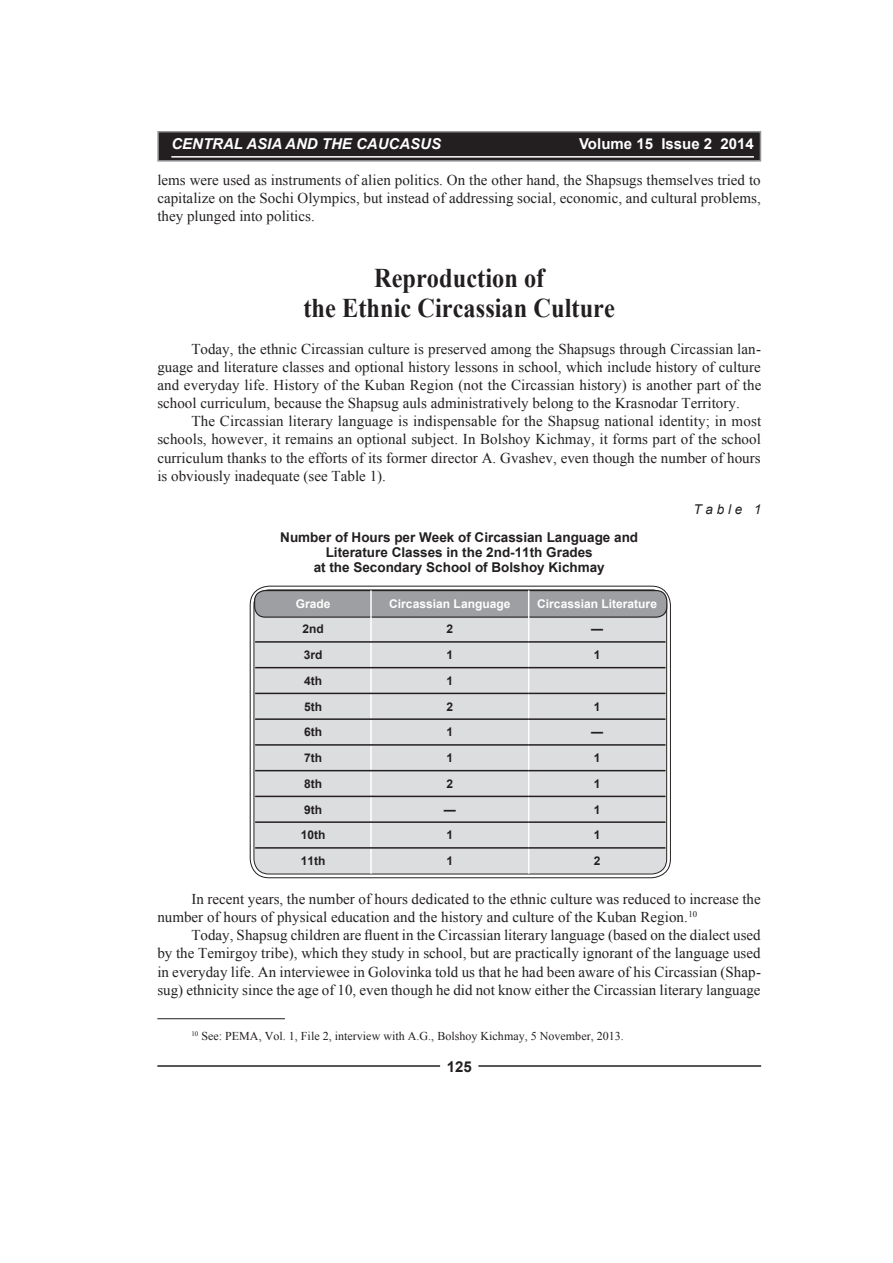
<style>
.page{position:relative;width:893px;height:1263px;background:#fff}
.page>*{position:absolute;margin:0;border:0;box-sizing:border-box;transform-origin:0 0}
.заголовок{font:700 27px/30px "Times New Roman";color:#231f20;text-align:center;scale:.9 1}
.t1{font:15px/18.1px "Times New Roman";color:#231f20;text-align:justify}
.t2{font:italic 700 15px "Arial";color:#fff}
.t3{font:700 15px "Arial";color:#fff}
.t4{font:700 15px "Arial";color:#231f20}
.заг__табл_1{font:700 13.5px/15px "Arial";color:#231f20;text-align:center}
.заг__табл{font:italic 13.5px "Arial";letter-spacing:.28em;color:#231f20}
.сноска{font:12px "Times New Roman";color:#231f20}
.табл{font:700 12px "Arial";letter-spacing:.005em;color:#231f20}
.табл_-_шапка{font:700 12px "Arial";letter-spacing:.005em;color:#fff}
</style>
<div class="page">
<hr style="left:157px;top:1065px;width:283px;height:2px;background:#231f20">
<hr style="left:478px;top:1065px;width:283px;height:2px;background:#231f20">
<div style="left:158px;top:132px;width:602px;height:29px;background:#231f20"></div>
<div style="left:157px;top:131px;width:604px;height:31px;border:2px solid #939598"></div>
<hr style="left:171px;top:156px;width:583px;height:2px;background:#fff">
<div style="left:252px;top:588px;width:416px;height:288px;background:#dcdddf;border-radius:17px"></div>
<div style="left:250px;top:586px;width:421px;height:292px;border:1px solid #231f20;border-radius:19px"></div>
<div style="left:255px;top:591px;width:412px;height:26px;background:#9d9fa2;border-radius:11px"></div>
<div style="left:254px;top:590px;width:413px;height:28px;border:1px solid #231f20;border-radius:11px"></div>
<hr style="left:370px;top:590px;width:2px;height:26px;background:#fff">
<hr style="left:370px;top:616px;width:2px;height:25px;background:#fff">
<hr style="left:370px;top:643px;width:2px;height:24px;background:#fff">
<hr style="left:370px;top:668px;width:2px;height:25px;background:#fff">
<hr style="left:370px;top:694px;width:2px;height:24px;background:#fff">
<hr style="left:370px;top:720px;width:2px;height:24px;background:#fff">
<hr style="left:370px;top:746px;width:2px;height:24px;background:#fff">
<hr style="left:370px;top:771px;width:2px;height:25px;background:#fff">
<hr style="left:370px;top:797px;width:2px;height:24px;background:#fff">
<hr style="left:370px;top:823px;width:2px;height:24px;background:#fff">
<hr style="left:370px;top:849px;width:2px;height:25px;background:#fff">
<svg style="left:528px;top:590px;width:1px;height:284px"></svg>
<hr style="left:255px;top:641px;width:116px;height:2px;background:#231f20">
<hr style="left:371px;top:641px;width:158px;height:2px;background:#231f20">
<hr style="left:529px;top:641px;width:136px;height:2px;background:#231f20">
<hr style="left:255px;top:667px;width:116px;height:1px;background:#231f20">
<hr style="left:371px;top:667px;width:158px;height:1px;background:#231f20">
<hr style="left:529px;top:667px;width:136px;height:1px;background:#231f20">
<hr style="left:255px;top:693px;width:116px;height:1px;background:#231f20">
<hr style="left:371px;top:693px;width:158px;height:1px;background:#231f20">
<hr style="left:529px;top:693px;width:136px;height:1px;background:#231f20">
<hr style="left:255px;top:718px;width:116px;height:2px;background:#231f20">
<hr style="left:371px;top:718px;width:158px;height:2px;background:#231f20">
<hr style="left:529px;top:718px;width:136px;height:2px;background:#231f20">
<hr style="left:255px;top:744px;width:116px;height:2px;background:#231f20">
<hr style="left:371px;top:744px;width:158px;height:2px;background:#231f20">
<hr style="left:529px;top:744px;width:136px;height:2px;background:#231f20">
<hr style="left:255px;top:770px;width:116px;height:1px;background:#231f20">
<hr style="left:371px;top:770px;width:158px;height:1px;background:#231f20">
<hr style="left:529px;top:770px;width:136px;height:1px;background:#231f20">
<hr style="left:255px;top:796px;width:116px;height:1px;background:#231f20">
<hr style="left:371px;top:796px;width:158px;height:1px;background:#231f20">
<hr style="left:529px;top:796px;width:136px;height:1px;background:#231f20">
<hr style="left:255px;top:821px;width:116px;height:2px;background:#231f20">
<hr style="left:371px;top:821px;width:158px;height:2px;background:#231f20">
<hr style="left:529px;top:821px;width:136px;height:2px;background:#231f20">
<hr style="left:255px;top:847px;width:116px;height:2px;background:#231f20">
<hr style="left:371px;top:847px;width:158px;height:2px;background:#231f20">
<hr style="left:529px;top:847px;width:136px;height:2px;background:#231f20">
<hr style="left:157px;top:1018px;width:128px;height:1px;background:#231f20">
<p class="t2" style="left:171px;top:134px;width:271px">CENTRAL ASIA AND THE CAUCASUS</p>
<p class="t3" style="left:579px;top:134px;width:176px">Volume 15 Issue 2 2014</p>
<p class="t1" style="left:157px;top:170px;width:605px">lems were used as instruments of alien politics. On the other hand, the Shapsugs themselves tried to capitalize on the Sochi Olympics, but instead of addressing social, economic, and cultural problems, they plunged into politics.</p>
<p class="заголовок" style="left:303px;top:263px;width:348px">Reproduction of<br>the Ethnic Circassian Culture</p>
<p class="t1" style="left:157px;top:339px;width:605px;text-indent:34px">Today, the ethnic Circassian culture is preserved among the Shapsugs through Circassian lan&shy;guage and literature classes and optional history lessons in school, which include history of culture and everyday life. History of the Kuban Region (not the Circassian history) is another part of the school curriculum, because the Shapsug auls administratively belong to the Krasnodar Territory.</p>
<p class="t1" style="left:157px;top:412px;width:605px;text-indent:34px">The Circassian literary language is indispensable for the Shapsug national identity; in most schools, however, it remains an optional subject. In Bolshoy Kichmay, it forms part of the school curriculum thanks to the efforts of its former director A. Gvashev, even though the number of hours is obviously inadequate (see Table 1).</p>
<p class="заг__табл" style="left:694px;top:500px;width:69px">Table 1</p>
<p class="заг__табл_1" style="left:280px;top:530px;width:359px">Number of Hours per Week of Circassian Language and<br>Literature Classes in the 2nd-11th Grades<br>at the Secondary School of Bolshoy Kichmay</p>
<p class="табл_-_шапка" style="left:296px;top:595px;width:36px">Grade</p>
<p class="табл_-_шапка" style="left:389px;top:595px;width:123px">Circassian Language</p>
<p class="табл_-_шапка" style="left:537px;top:595px;width:121px">Circassian Literature</p>
<p class="табл" style="left:302px;top:621px;width:23px">2nd</p>
<p class="табл" style="left:446px;top:621px;width:8px">2</p>
<p class="табл" style="left:591px;top:621px;width:13px">—</p>
<p class="табл" style="left:304px;top:647px;width:20px">3rd</p>
<p class="табл" style="left:446px;top:647px;width:8px">1</p>
<p class="табл" style="left:594px;top:647px;width:8px">1</p>
<p class="табл" style="left:304px;top:673px;width:20px">4th</p>
<p class="табл" style="left:446px;top:673px;width:8px">1</p>
<p class="табл" style="left:304px;top:698px;width:20px">5th</p>
<p class="табл" style="left:446px;top:698px;width:8px">2</p>
<p class="табл" style="left:594px;top:698px;width:8px">1</p>
<p class="табл" style="left:304px;top:724px;width:20px">6th</p>
<p class="табл" style="left:446px;top:724px;width:8px">1</p>
<p class="табл" style="left:591px;top:724px;width:13px">—</p>
<p class="табл" style="left:304px;top:750px;width:20px">7th</p>
<p class="табл" style="left:446px;top:750px;width:8px">1</p>
<p class="табл" style="left:594px;top:750px;width:8px">1</p>
<p class="табл" style="left:304px;top:776px;width:20px">8th</p>
<p class="табл" style="left:446px;top:776px;width:8px">2</p>
<p class="табл" style="left:594px;top:776px;width:8px">1</p>
<p class="табл" style="left:304px;top:801px;width:20px">9th</p>
<p class="табл" style="left:444px;top:801px;width:13px">—</p>
<p class="табл" style="left:594px;top:801px;width:8px">1</p>
<p class="табл" style="left:301px;top:827px;width:26px">10th</p>
<p class="табл" style="left:446px;top:827px;width:8px">1</p>
<p class="табл" style="left:594px;top:827px;width:8px">1</p>
<p class="табл" style="left:301px;top:853px;width:26px">11th</p>
<p class="табл" style="left:446px;top:853px;width:8px">1</p>
<p class="табл" style="left:594px;top:853px;width:8px">2</p>
<p class="t1" style="left:157px;top:890px;width:605px;text-indent:34px">In recent years, the number of hours dedicated to the ethnic culture was reduced to increase the number of hours of physical education and the history and culture of the Kuban Region.<sup>10</sup></p>
<p class="t1" style="left:157px;top:926px;width:605px;text-indent:34px">Today, Shapsug children are fluent in the Circassian literary language (based on the dialect used by the Temirgoy tribe), which they study in school, but are practically ignorant of the language used in everyday life. An interviewee in Golovinka told us that he had been aware of his Circassian (Shap&shy;sug) ethnicity since the age of 10, even though he did not know either the Circassian literary language</p>
<p class="сноска" style="left:191px;top:1028px;width:434px"><sup>10</sup> See: PEMA, Vol. 1, File 2, interview with A.G., Bolshoy Kichmay, 5 November, 2013.</p>
<p class="t4" style="left:447px;top:1057px;width:27px">125</p>
</div>
